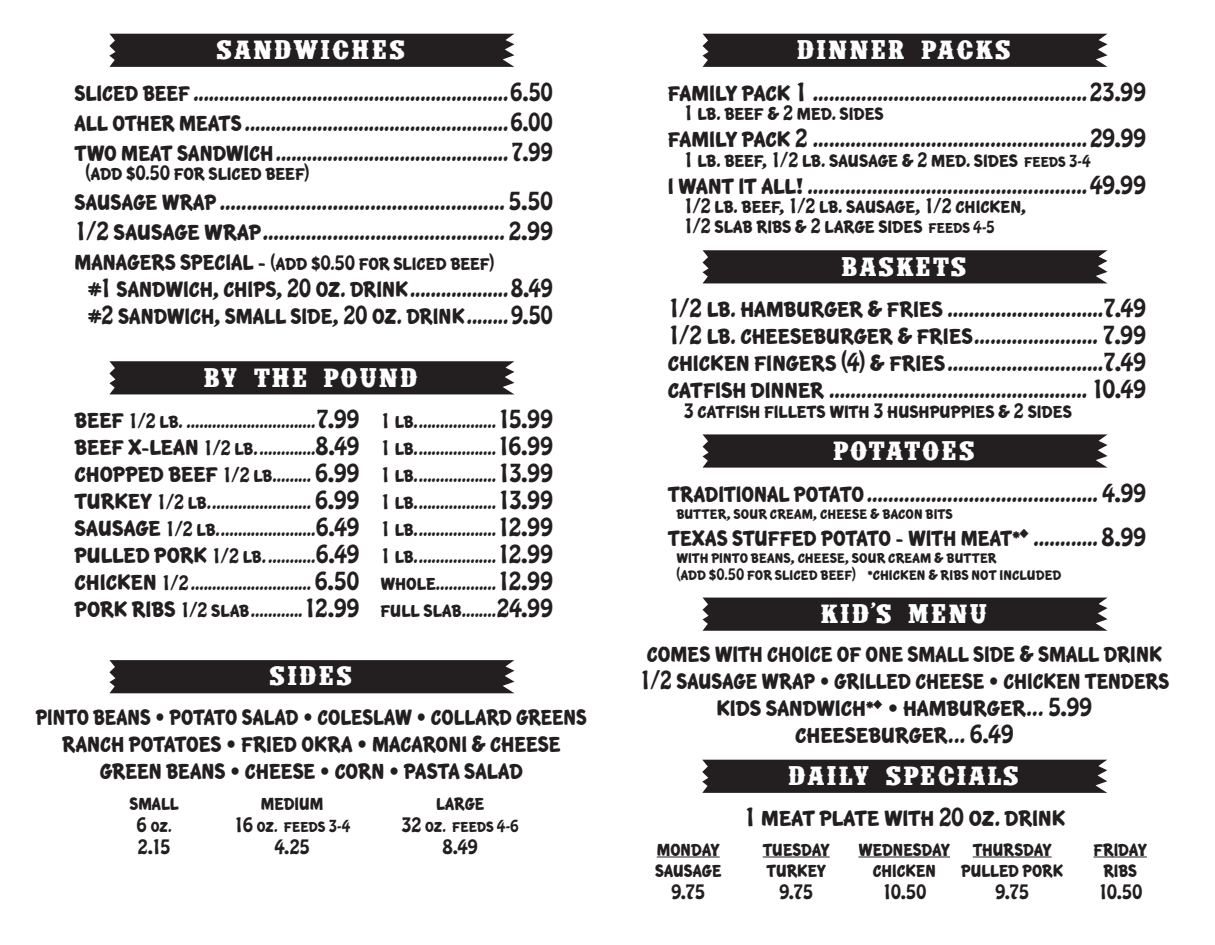
<style>
.page{position:relative;width:1215px;height:945px;background:#fff}
.page>*{position:absolute;margin:0;border:0;box-sizing:border-box;transform-origin:0 0}
.t1{font:31.8px "IFCINSANERODEO";letter-spacing:.045em;color:#fff;scale:1.5 1}
.t2{font:22.5px/27px "KTF Roadbrush";color:#231f20;scale:.96 1}
.t3{font:22.5px/27px "KTF Roadbrush";color:#231f20;text-align:justify}
.t4{font:22.5px/27px "KTF Roadbrush";color:#231f20;text-align:center;scale:.93 1}
.t5{font:18px/27px "KTF Roadbrush";color:#231f20}
.t6{font:18px/21.6px "KTF Roadbrush";color:#231f20;text-align:center;scale:.96 1}
.t7{font:18px "Hobo Std";letter-spacing:-.05em;color:#231f20}
.t8{font:18px "KTF Roadbrush";color:#fff}
.t9{font:15px "KTF Roadbrush";letter-spacing:.005em;color:#231f20}
.t10{font:14.25px/17.1px "KTF Roadbrush";letter-spacing:.01em;color:#231f20}
.s1{font-family:"Hobo Std"}
.s2{font-size:22.5px}
.s3{font-family:"Hobo Std";font-size:22.5px}
.s4{font-family:"Arial";font-weight:900}
.s5{font-family:"Hobo Std";font-size:18px}
.s6{font-size:15px}
.s7{font-family:"Hobo Std";font-size:15px}
</style>
<div class="page">
<div style="left:703px;top:34px;width:405px;height:33px;background:#231f20"></div>
<div style="left:703px;top:250px;width:405px;height:33px;background:#231f20"></div>
<div style="left:703px;top:598px;width:405px;height:33px;background:#231f20"></div>
<div style="left:109px;top:361px;width:405px;height:33px;background:#231f20"></div>
<div style="left:109px;top:660px;width:405px;height:33px;background:#231f20"></div>
<svg style="left:703px;top:434px;width:405px;height:34px;background:#2c2829"></svg>
<hr style="left:657px;top:857px;width:63px;height:1px;background:#231f20">
<hr style="left:763px;top:857px;width:67px;height:1px;background:#231f20">
<hr style="left:858px;top:857px;width:92px;height:1px;background:#231f20">
<hr style="left:973px;top:857px;width:79px;height:1px;background:#231f20">
<hr style="left:1094px;top:857px;width:53px;height:1px;background:#231f20">
<div style="left:702px;top:760px;width:405px;height:33px;background:#231f20"></div>
<div style="left:109px;top:34px;width:405px;height:33px;background:#231f20"></div>
<h1 class="t1" style="left:217px;top:37px;width:127px">SANDWICHES</h1>
<p class="t2" style="left:75px;top:77px;width:500px;line-height:30px;text-align:justify">SLICED BEEF .............................................................<span class="s1">6.50<br></span>ALL OTHER MEATS ...................................................<span class="s1">6.00<br></span>TWO MEAT SANDWICH.............................................<span class="s1">7.99</span></p>
<p class="t5" style="left:86px;top:160px;width:225px">(ADD $<span class="s1">0</span>.<span class="s1">50</span> FOR SLICED BEEF)</p>
<p class="t2" style="left:75px;top:186px;width:500px;line-height:30px">SAUSAGE WRAP ..................................................... <span class="s1">5.50<br>1/2</span> SAUSAGE WRAP............................................. <span class="s1">2.99</span></p>
<p class="t5" style="left:75px;top:250px;width:421px"><span class="s2">MANAGERS SPECIAL -</span> (ADD $<span class="s1">0</span>.<span class="s1">50</span> FOR SLICED BEEF)</p>
<p class="t2" style="left:88px;top:275px;width:486px">#<span class="s1">1</span> SANDWICH, CHIPS, <span class="s1">20</span> OZ. DRINK...................<span class="s1">8.49 </span>#<span class="s1">2</span> SANDWICH, SMALL SIDE, <span class="s1">20</span> OZ. DRINK........<span class="s1">9.50</span></p>
<h1 class="t1" style="left:204px;top:364px;width:144px">BY THE POUND</h1>
<p class="t5" style="left:75px;top:408px;width:480px;text-align:justify"><span class="s2">BEEF</span> <span class="s1">1/2</span> LB. ..............................<span class="s3">7.99</span> <span class="s1">1</span> LB...................<span class="s3">15.99<br></span><span class="s2">BEEF X-LEAN</span> <span class="s1">1/2</span> LB..............<span class="s3">8.49</span> <span class="s1">1</span> LB...................<span class="s3">16.99<br></span><span class="s2">CHOPPED BEEF</span> <span class="s1">1/2</span> LB......... <span class="s3">6.99</span> <span class="s1">1</span> LB...................<span class="s3">13.99<br></span><span class="s2">TURKEY</span> <span class="s1">1/2</span> LB........................ <span class="s3">6.99</span> <span class="s1">1</span> LB...................<span class="s3">13.99<br></span><span class="s2">SAUSAGE</span> <span class="s1">1/2</span> LB.......................<span class="s3">6.49</span> <span class="s1">1</span> LB...................<span class="s3">12.99<br></span><span class="s2">PULLED PORK</span> <span class="s1">1/2</span> LB............<span class="s3">6.49</span> <span class="s1">1</span> LB...................<span class="s3">12.99<br></span><span class="s2">CHICKEN</span> <span class="s1">1/2</span>............................ <span class="s3">6.50</span> WHOLE..............<span class="s3">12.99<br></span><span class="s2">PORK RIBS</span> <span class="s1">1/2</span> SLAB............<span class="s3">12.99</span> FULL SLAB........<span class="s3">24.99</span></p>
<h1 class="t1" style="left:270px;top:663px;width:56px">SIDES</h1>
<p class="t4" style="left:36px;top:702px;width:594px">PINTO BEANS <span class="s4">•</span> POTATO SALAD <span class="s4">•</span> COLESLAW <span class="s4">•</span> COLLARD GREENS<br>RANCH POTATOES <span class="s4">•</span> FRIED OKRA <span class="s4">•</span> MACARONI &amp; CHEESE<br>GREEN BEANS <span class="s4">•</span> CHEESE <span class="s4">•</span> CORN <span class="s4">•</span> PASTA SALAD</p>
<p class="t6" style="left:130px;top:792px;width:53px">SMALL</p>
<p class="t9" style="left:137px;top:818px;width:37px"><span class="s5">6</span> OZ.</p>
<p class="t7" style="left:138px;top:834px;width:35px">2.15</p>
<p class="t6" style="left:436px;top:792px;width:52px">LARGE</p>
<p class="t9" style="left:401px;top:818px;width:119px"><span class="s5">32</span> OZ. FEEDS <span class="s1">4-6</span></p>
<p class="t7" style="left:442px;top:834px;width:37px">8.49</p>
<p class="t6" style="left:261px;top:792px;width:67px">MEDIUM</p>
<p class="t9" style="left:234px;top:818px;width:118px"><span class="s5">16</span> OZ. FEEDS <span class="s1">3-4</span></p>
<p class="t7" style="left:274px;top:834px;width:37px">4.25</p>
<h1 class="t1" style="left:798px;top:37px;width:144px">DINNER PACKS</h1>
<p class="t3" style="left:668px;top:78px;width:480px">FAMILY PACK <span class="s1">1</span> ...................................................<span class="s1">23.99</span></p>
<p class="t5" style="left:683px;top:100px;width:202px"><span class="s1">1</span> LB. BEEF &amp; <span class="s1">2</span> MED. SIDES</p>
<p class="t3" style="left:668px;top:125px;width:480px">FAMILY PACK <span class="s1">2</span> ...................................................<span class="s1">29.99</span></p>
<p class="t5" style="left:683px;top:146px;width:409px"><span class="s1">1</span> LB. BEEF, <span class="s1">1/2</span> LB. SAUSAGE &amp; <span class="s1">2</span> MED. SIDES <span class="s6">FEEDS</span> <span class="s7">3-4</span></p>
<p class="t3" style="left:668px;top:171px;width:480px">I WANT IT ALL! ....................................................<span class="s1">49.99</span></p>
<p class="t5" style="left:683px;top:196px;width:344px;line-height:19.5px"><span class="s1">1/2</span> LB. BEEF, <span class="s1">1/2</span> LB. SAUSAGE, <span class="s1">1/2</span> CHICKEN,<br><span class="s1">1/2</span> SLAB RIBS &amp; <span class="s1">2</span> LARGE SIDES <span class="s6">FEEDS</span> <span class="s7">4-5</span></p>
<h1 class="t1" style="left:842px;top:253px;width:85px">BASKETS</h1>
<p class="t3" style="left:668px;top:295px;width:480px"><span class="s1">1/2</span> LB. HAMBURGER &amp; FRIES .............................<span class="s1">7.49<br>1/2</span> LB. CHEESEBURGER &amp; FRIES....................... <span class="s1">7.99<br></span>CHICKEN FINGERS (<span class="s1">4</span>) &amp; FRIES.............................<span class="s1">7.49<br></span>CATFISH DINNER ................................................ <span class="s1">10.49</span></p>
<p class="t5" style="left:683px;top:397px;width:390px"><span class="s1">3</span> CATFISH FILLETS WITH <span class="s1">3</span> HUSHPUPPIES &amp; <span class="s1">2</span> SIDES</p>
<h1 class="t1" style="left:834px;top:437px;width:96px">POTATOES</h1>
<p class="t2" style="left:668px;top:479px;width:500px">TRADITIONAL POTATO........................................... <span class="s1">4.99</span></p>
<p class="t10" style="left:676px;top:504px;width:278px">BUTTER, SOUR CREAM, CHEESE &amp; BACON BITS</p>
<p class="t2" style="left:668px;top:523px;width:500px">TEXAS STUFFED POTATO - WITH MEAT*◆ ............ <span class="s1">8.99</span></p>
<p class="t10" style="left:676px;top:549px;width:387px">WITH PINTO BEANS, CHEESE, SOUR CREAM &amp; BUTTER<br>(ADD $<span class="s1">0</span>.<span class="s1">50</span> FOR SLICED BEEF) *CHICKEN &amp; RIBS NOT INCLUDED</p>
<p class="t8" style="left:871px;top:590px;width:6px">,</p>
<h1 class="t1" style="left:822px;top:601px;width:112px">KIDS MENU</h1>
<p class="t2" style="left:640px;top:640px;width:553px;text-align:center">COMES WITH CHOICE OF ONE SMALL SIDE &amp; SMALL DRINK <span class="s1">1/2</span> SAUSAGE WRAP <span class="s4">•</span> GRILLED CHEESE <span class="s4">•</span> CHICKEN TENDERS KIDS SANDWICH*◆ <span class="s4">•</span> HAMBURGER... <span class="s1">5.99<br></span>CHEESEBURGER... <span class="s1">6.49</span></p>
<p class="t6" style="left:655px;top:838px;width:71px;text-align:left">MONDAY<br>SAUSAGE</p>
<p class="t7" style="left:671px;top:879px;width:35px">9.75</p>
<h1 class="t1" style="left:789px;top:763px;width:155px">DAILY SPECIALS</h1>
<p class="t3" style="left:744px;top:804px;width:323px"><span class="s1">1</span> MEAT PLATE WITH <span class="s1">20</span> OZ. DRINK</p>
<p class="t6" style="left:763px;top:838px;width:71px;text-align:left">TUESDAY<br>TURKEY</p>
<p class="t7" style="left:779px;top:879px;width:35px">9.75</p>
<p class="t6" style="left:858px;top:838px;width:97px">WEDNESDAY<br>CHICKEN</p>
<p class="t7" style="left:882px;top:879px;width:46px">10.50</p>
<p class="t6" style="left:961px;top:838px;width:108px">THURSDAY<br>PULLED PORK</p>
<p class="t7" style="left:995px;top:879px;width:35px">9.75</p>
<p class="t6" style="left:1094px;top:838px;width:57px">FRIDAY<br>RIBS</p>
<p class="t7" style="left:1098px;top:879px;width:46px">10.50</p>
</div>
